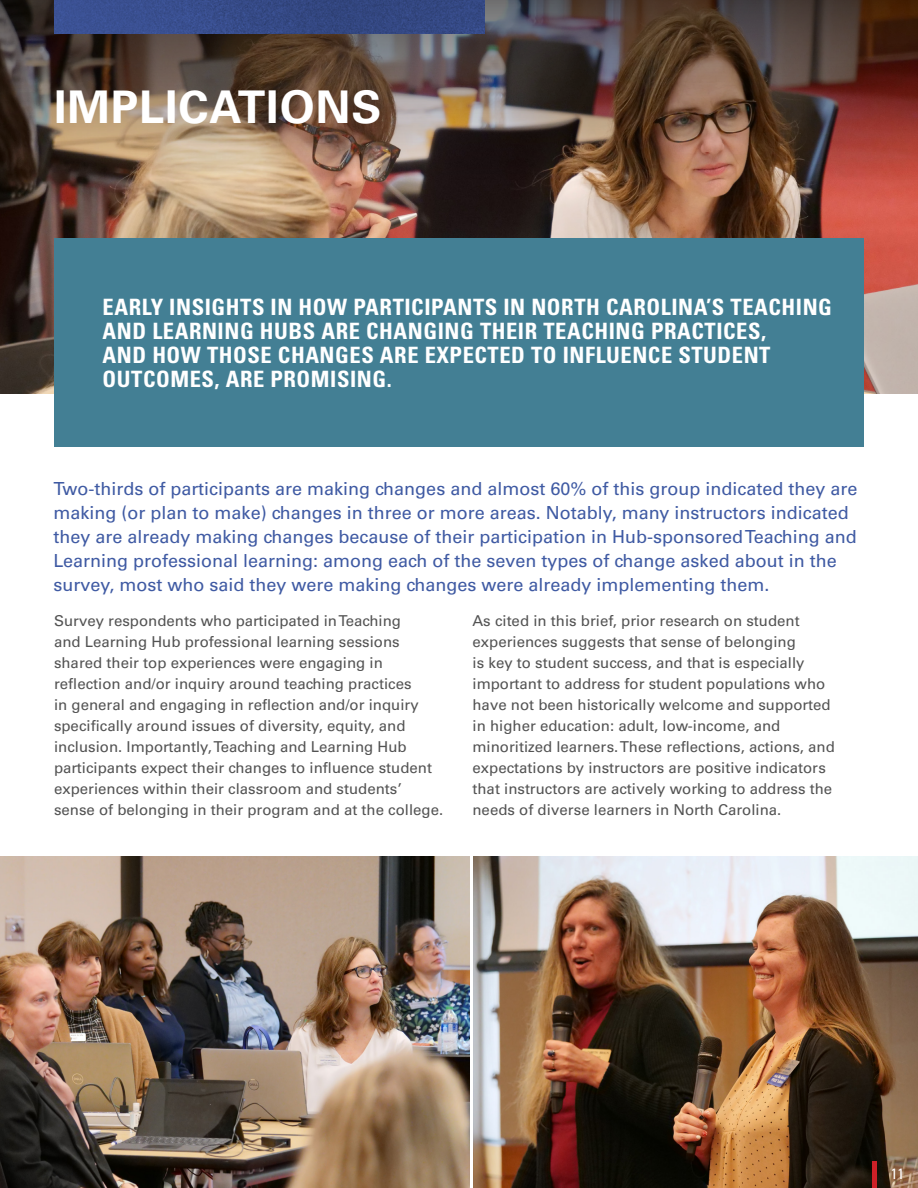
<style>
.page{position:relative;width:918px;height:1188px;background:#fff}
.page>*{position:absolute;margin:0;border:0;box-sizing:border-box;transform-origin:0 0}
.TOC_Belk{font:700 45px "Univers LT Std";letter-spacing:.02em;color:#fff}
.t1{font:700 condensed 22.5px/24px "Univers LT Std";letter-spacing:.025em;color:#fff}
.t2{font:18px/24px "Univers LT Std";color:#3f5aa3}
.t3{font:15px/21px "Univers LT Std";color:#535353}
.t4{font:condensed 15px "Univers LT Std";color:#fff}
</style>
<div class="page">
<img style="left:0;top:180px;width:918px;height:213px">
<img style="left:0;top:0;width:918px;height:180px">
<img style="left:54px;top:0;width:431px;height:33px">
<div style="left:54px;top:239px;width:810px;height:208px;background:#437f94"></div>
<img style="left:473px;top:856px;width:445px;height:332px">
<img style="left:0;top:856px;width:470px;height:332px">
<div style="left:872px;top:1161px;width:5px;height:27px;background:#cd2027"></div>
<p class="TOC_Belk" style="left:54px;top:80px;width:329px">IMPLICATIONS</p>
<p class="t1" style="left:103px;top:295px;width:731px">EARLY INSIGHTS IN HOW PARTICIPANTS IN NORTH CAROLINA’S TEACHING AND LEARNING HUBS ARE CHANGING THEIR TEACHING PRACTICES,<br>AND HOW THOSE CHANGES ARE EXPECTED TO INFLUENCE STUDENT OUTCOMES, ARE PROMISING.</p>
<p class="t2" style="left:53px;top:477px;width:806px">Two-thirds of participants are making changes and almost 60% of this group indicated they are making (or plan to make) changes in three or more areas. Notably, many instructors indicated they are already making changes because of their participation in Hub-sponsored Teaching and Learning professional learning: among each of the seven types of change asked about in the survey, most who said they were making changes were already implementing them.</p>
<p class="t3" style="left:472px;top:610px;width:364px">As cited in this brief, prior research on student experiences suggests that sense of belonging<br>is key to student success, and that is especially important to address for student populations who have not been historically welcome and supported in higher education: adult, low-income, and minoritized learners. These reflections, actions, and expectations by instructors are positive indicators that instructors are actively working to address the needs of diverse learners in North Carolina.</p>
<p class="t3" style="left:54px;top:610px;width:391px">Survey respondents who participated in Teaching<br>and Learning Hub professional learning sessions shared their top experiences were engaging in reflection and/or inquiry around teaching practices<br>in general and engaging in reflection and/or inquiry specifically around issues of diversity, equity, and inclusion. Importantly, Teaching and Learning Hub participants expect their changes to influence student experiences within their classroom and students’ sense of belonging in their program and at the college.</p>
<p class="t4" style="left:891px;top:1164px;width:15px">11</p>
</div>
